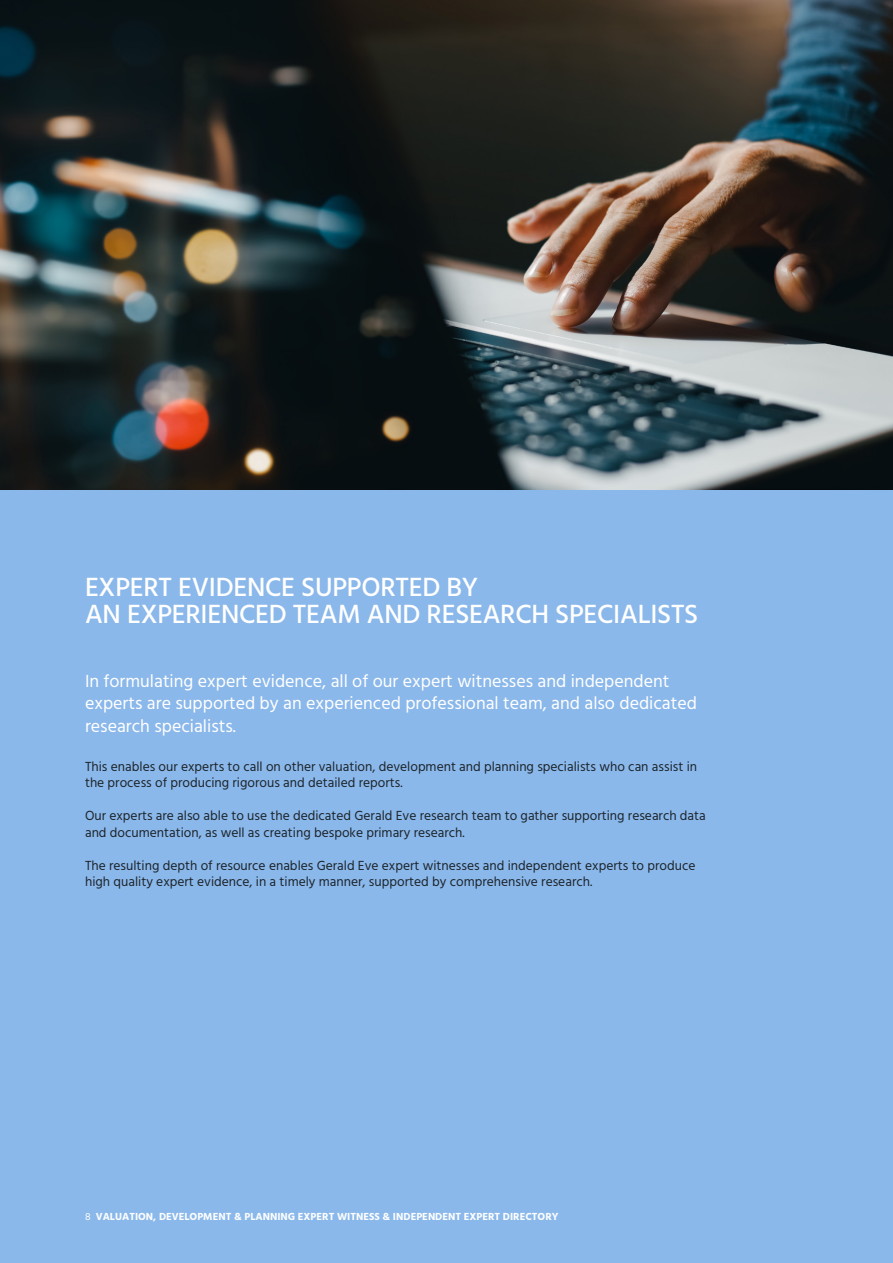
<style>
.page{position:relative;width:893px;height:1263px;background:#8bb8ea}
.page>*{position:absolute;margin:0;border:0;box-sizing:border-box;transform-origin:0 0}
.t1{font:500 27px/27px "Hind";letter-spacing:-.01em;color:#fff}
.t2{font:18px/22.5px "Hind";color:#fff}
.t3{font:13.5px/16.5px "Hind";color:#1d252c}
.t4{font:700 10.5px "Hind";color:#fcfeff}
.s1{font-weight:400}
</style>
<div class="page">
<hr style="left:892px;top:0;width:1px;height:85px;background:#c1c3c4">
<img style="left:0;top:0;width:892px;height:489px">
<h1 class="t1" style="left:85px;top:575px;width:615px">EXPERT EVIDENCE SUPPORTED BY<br>AN EXPERIENCED TEAM AND RESEARCH SPECIALISTS</h1>
<h2 class="t2" style="left:85px;top:670px;width:613px">In formulating expert evidence, all of our expert witnesses and independent experts are supported by an experienced professional team, and also dedicated research specialists.</h2>
<p class="t3" style="left:85px;top:758px;width:613px">This enables our experts to call on other valuation, development and planning specialists who can assist in the process of producing rigorous and detailed reports.</p>
<p class="t3" style="left:85px;top:808px;width:622px">Our experts are also able to use the dedicated Gerald Eve research team to gather supporting research data and documentation, as well as creating bespoke primary research.</p>
<p class="t3" style="left:85px;top:857px;width:612px">The resulting depth of resource enables Gerald Eve expert witnesses and independent experts to produce high quality expert evidence, in a timely manner, supported by comprehensive research.</p>
<p class="t4" style="left:85px;top:1211px;width:475px"><span class="s1">8</span> VALUATION, DEVELOPMENT &amp; PLANNING EXPERT WITNESS &amp; INDEPENDENT EXPERT DIRECTORY</p>
</div>
